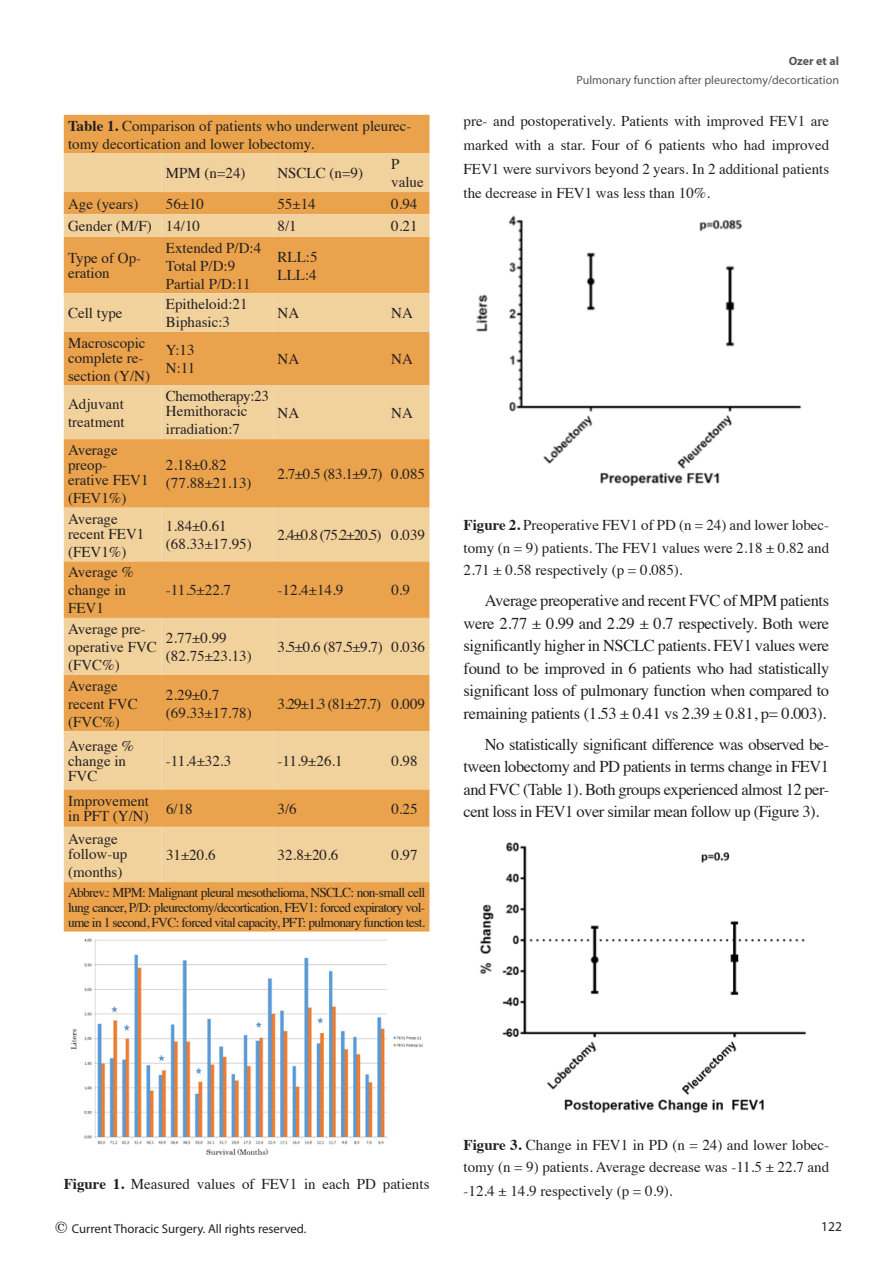
<style>
.page{position:relative;width:893px;height:1263px;background:#fff}
.page>*{position:absolute;margin:0;border:0;box-sizing:border-box;transform-origin:0 0}
.t1{font:16.5px/22.5px "Times";letter-spacing:-.025em;color:#231f20;text-align:justify}
.t2{font:15px/18px "Times";color:#231f20}
.t3{font:15px/15px "Times";letter-spacing:-.02em;color:#231f20}
.t4{font:13.5px/15px "Times";letter-spacing:-.05em;color:#231f20;text-align:justify}
.t5{font:13.5px "Myriad Pro";color:#231f20}
.t6{font:12.75px "Myriad Pro";color:#231f20}
.t7{font:12px "Myriad Pro";color:#57585a}
.t8{font:700 12px "Myriad Pro";color:#57585a}
.s1{font-weight:700}
.s2{font-family:"Times";font-size:16.5px}
</style>
<div class="page">
<div style="left:64px;top:115px;width:365px;height:816px;background:#eaa34c"></div>
<svg style="left:64px;top:153px;width:365px;height:729px;background:#edbb76"></svg>
<svg style="left:162px;top:153px;width:111px;height:729px;background:#edbc78"></svg>
<svg style="left:273px;top:293px;width:114px;height:589px;background:#eebd7a"></svg>
<div style="left:64px;top:789px;width:365px;height:38px;background:#eaa34c"></div>
<img style="left:70px;top:938px;width:353px;height:218px">
<img style="left:476px;top:215px;width:326px;height:272px">
<img style="left:480px;top:842px;width:326px;height:271px">
<p class="t2" style="left:68px;top:115px;width:345px"><span class="s1">Table 1.</span> Comparison of patients who underwent pleurec&shy;tomy decortication and lower lobectomy.</p>
<p class="t2" style="left:166px;top:163px;width:81px">MPM (n=24)</p>
<p class="t2" style="left:277px;top:163px;width:87px">NSCLC (n=9)</p>
<p class="t2" style="left:391px;top:154px;width:34px">P value</p>
<p class="t2" style="left:68px;top:193px;width:72px">Age (years)</p>
<p class="t2" style="left:166px;top:193px;width:40px">56±10</p>
<p class="t2" style="left:277px;top:193px;width:40px">55±14</p>
<p class="t2" style="left:391px;top:193px;width:28px">0.94</p>
<p class="t2" style="left:68px;top:216px;width:133px">Gender (M/F) 14/10</p>
<p class="t2" style="left:277px;top:216px;width:21px">8/1</p>
<p class="t2" style="left:391px;top:216px;width:28px">0.21</p>
<p class="t2" style="left:68px;top:249px;width:75px;line-height:15px">Type of Op&shy;eration</p>
<p class="t2" style="left:166px;top:237px;width:97px">Extended P/D:4<br>Total P/D:9<br>Partial P/D:11</p>
<p class="t2" style="left:277px;top:246px;width:42px">RLL:5<br>LLL:4</p>
<p class="t2" style="left:68px;top:303px;width:56px">Cell type</p>
<p class="t2" style="left:166px;top:294px;width:83px">Epitheloid:21<br>Biphasic:3</p>
<p class="t2" style="left:277px;top:303px;width:23px">NA</p>
<p class="t2" style="left:391px;top:303px;width:23px">NA</p>
<p class="t2" style="left:68px;top:334px;width:79px;line-height:15px">Macroscopic complete re-</p>
<p class="t2" style="left:68px;top:365px;width:84px">section (Y/N)</p>
<p class="t2" style="left:166px;top:340px;width:31px">Y:13<br>N:11</p>
<p class="t2" style="left:277px;top:349px;width:23px">NA</p>
<p class="t2" style="left:391px;top:349px;width:23px">NA</p>
<p class="t2" style="left:68px;top:394px;width:58px">Adjuvant treatment</p>
<p class="t3" style="left:166px;top:388px;width:105px">Chemotherapy:23<br>Hemithoracic</p>
<p class="t2" style="left:166px;top:419px;width:76px">irradiation:7</p>
<p class="t2" style="left:278px;top:403px;width:23px">NA</p>
<p class="t2" style="left:391px;top:403px;width:23px">NA</p>
<p class="t2" style="left:68px;top:441px;width:82px;line-height:15px">Average preop&shy;erative FEV1</p>
<p class="t2" style="left:68px;top:488px;width:60px">(FEV1%)</p>
<p class="t2" style="left:68px;top:510px;width:78px;line-height:15px">Average recent FEV1</p>
<p class="t2" style="left:68px;top:541px;width:60px">(FEV1%)</p>
<p class="t2" style="left:68px;top:562px;width:67px">Average % change in<br>FEV1</p>
<p class="t2" style="left:166px;top:455px;width:87px">2.18±0.82 (77.88±21.13)</p>
<p class="t2" style="left:278px;top:464px;width:149px">2.7±0.5 (83.1±9.7) 0.085</p>
<p class="t2" style="left:166px;top:516px;width:87px">1.84±0.61 (68.33±17.95)</p>
<p class="t2" style="left:278px;top:525px;width:149px">2.4±0.8 (75.2±20.5) 0.039</p>
<p class="t2" style="left:166px;top:580px;width:67px">-11.5±22.7</p>
<p class="t2" style="left:278px;top:580px;width:67px">-12.4±14.9</p>
<p class="t2" style="left:391px;top:580px;width:20px">0.9</p>
<p class="t2" style="left:68px;top:618px;width:90px">Average pre&shy;operative FVC (FVC%)</p>
<p class="t2" style="left:166px;top:627px;width:87px">2.77±0.99 (82.75±23.13)</p>
<p class="t2" style="left:278px;top:636px;width:149px">3.5±0.6 (87.5±9.7) 0.036</p>
<p class="t2" style="left:68px;top:675px;width:71px">Average recent FVC (FVC%)</p>
<p class="t2" style="left:166px;top:684px;width:87px">2.29±0.7 (69.33±17.78)</p>
<p class="t2" style="left:278px;top:693px;width:149px">3.29±1.3 (81±27.7) 0.009</p>
<p class="t2" style="left:68px;top:737px;width:67px;line-height:15px">Average % change in<br>FVC</p>
<p class="t2" style="left:166px;top:751px;width:67px">-11.4±32.3</p>
<p class="t2" style="left:278px;top:751px;width:67px">-11.9±26.1</p>
<p class="t2" style="left:391px;top:751px;width:28px">0.98</p>
<p class="t2" style="left:68px;top:792px;width:82px;line-height:15px">Improvement in PFT (Y/N)</p>
<p class="t2" style="left:166px;top:798px;width:28px">6/18</p>
<p class="t2" style="left:278px;top:798px;width:21px">3/6</p>
<p class="t2" style="left:391px;top:798px;width:28px">0.25</p>
<p class="t2" style="left:68px;top:830px;width:61px;line-height:15px">Average follow-up</p>
<p class="t2" style="left:68px;top:861px;width:56px">(months)</p>
<p class="t2" style="left:166px;top:845px;width:51px">31±20.6</p>
<p class="t2" style="left:278px;top:845px;width:62px">32.8±20.6</p>
<p class="t2" style="left:391px;top:845px;width:28px">0.97</p>
<p class="t4" style="left:68px;top:884px;width:359px">Abbrev.: MPM: Malignant pleural mesothelioma, NSCLC: non-small cell lung cancer, P/D: pleurectomy/decortication, FEV1: forced expiratory vol&shy;ume in 1 second, FVC: forced vital capacity, PFT: pulmonary function test.</p>
<p class="t8" style="left:789px;top:54px;width:52px">Ozer et al</p>
<p class="t7" style="left:577px;top:72px;width:264px">Pulmonary function after pleurectomy/decortication</p>
<p class="t2" style="left:463px;top:108px;width:367px;line-height:24px;text-align:justify">pre- and postoperatively. Patients with improved FEV1 are marked with a star. Four of 6 patients who had improved FEV1 were survivors beyond 2 years. In 2 additional patients the decrease in FEV1 was less than 10%.</p>
<p class="t2" style="left:463px;top:512px;width:367px;line-height:22.5px;text-align:justify"><span class="s1">Figure 2.</span> Preoperative FEV1 of PD (n = 24) and lower lobec&shy;tomy (n = 9) patients. The FEV1 values were 2.18 ± 0.82 and 2.71 ± 0.58 respectively (p = 0.085).</p>
<p class="t1" style="left:463px;top:588px;width:367px;text-indent:21px">Average preoperative and recent FVC of MPM patients were 2.77 ± 0.99 and 2.29 ± 0.7 respectively. Both were significantly higher in NSCLC patients. FEV1 values were found to be improved in 6 patients who had statistically significant loss of pulmonary function when compared to remaining patients (1.53 ± 0.41 vs 2.39 ± 0.81, p= 0.003).</p>
<p class="t1" style="left:463px;top:731px;width:367px;text-indent:21px">No statistically significant difference was observed be&shy;tween lobectomy and PD patients in terms change in FEV1 and FVC (Table 1). Both groups experienced almost 12 per&shy;cent loss in FEV1 over similar mean follow up (Figure 3).</p>
<p class="t2" style="left:64px;top:1173px;width:367px"><span class="s1">Figure 1.</span> Measured values of FEV1 in each PD patients</p>
<p class="t6" style="left:55px;top:1221px;width:253px"><span class="s2">©</span> Current Thoracic Surgery. All rights reserved.</p>
<p class="t2" style="left:463px;top:1132px;width:367px;line-height:22.5px"><span class="s1">Figure 3.</span> Change in FEV1 in PD (n = 24) and lower lobec&shy;tomy (n = 9) patients. Average decrease was -11.5 ± 22.7 and</p>
<p class="t2" style="left:463px;top:1181px;width:211px">-12.4 ± 14.9 respectively (p = 0.9).</p>
<p class="t5" style="left:821px;top:1218px;width:22px">122</p>
</div>
